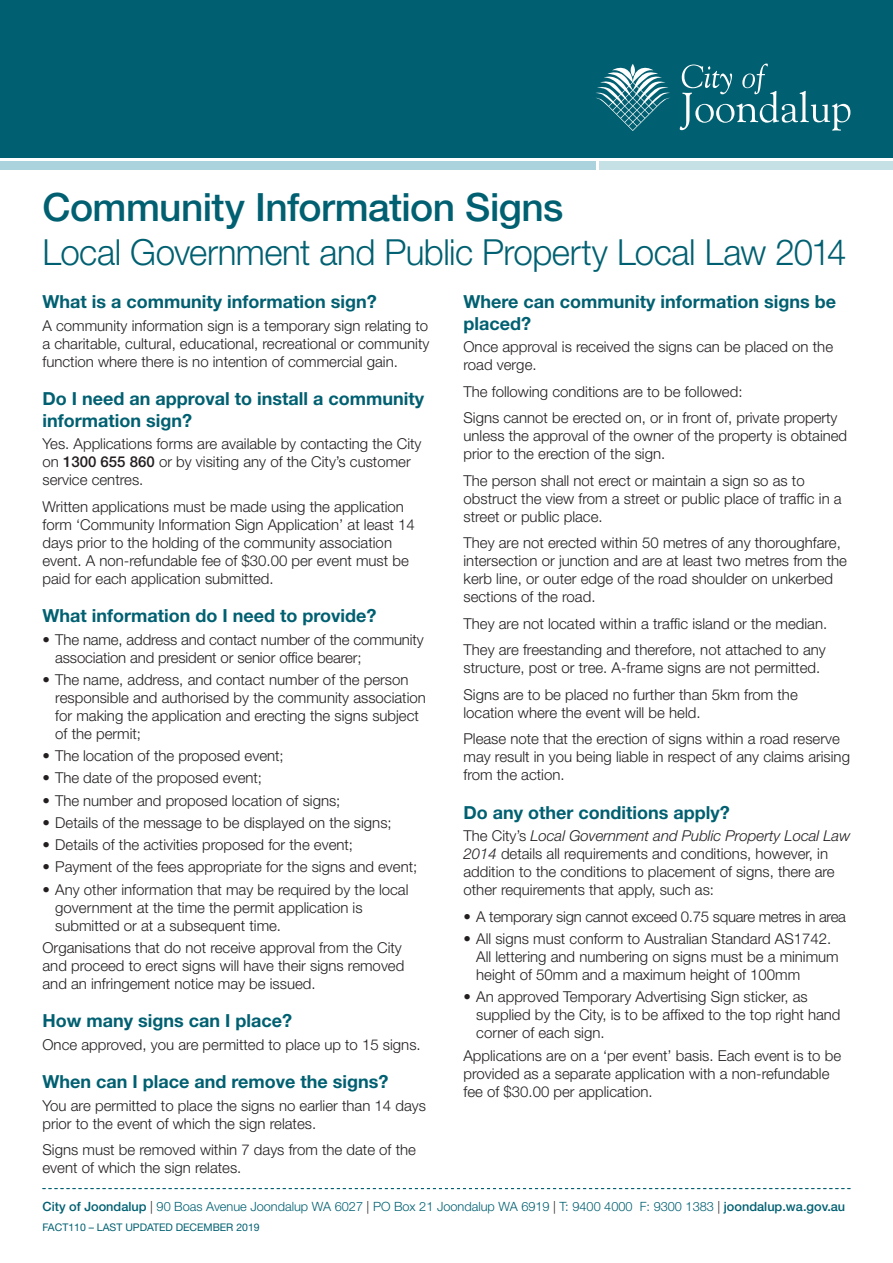
<style>
.page{position:relative;width:893px;height:1263px;background:#fff}
.page>*{position:absolute;margin:0;border:0;box-sizing:border-box;transform-origin:0 0}
.MAIN_HEAD__Top_Line{font:500 39px "Helvetica Neue";letter-spacing:-.015em;color:#006071}
.MAIN_HEAD__Bottom_Li{font:300 36px "Helvetica Neue";letter-spacing:-.015em;color:#006071}
.TEXT__Sub_Heading_A{font:700 18px/21.6px "Helvetica Neue";color:#006071}
.TEXT__Body{font:300 15px/18px "Helvetica Neue";color:#231f20}
.TEXT__Body-2{font:300 15px "Helvetica Neue";letter-spacing:-.02em;color:#231f20}
.t1{font:300 12.75px "Helvetica Neue";color:#006071}
.t2{font:10.5px "Helvetica Neue";color:#006071}
.s1{font-weight:500}
.s2{font-style:italic}
.s3{color:#231f20}
</style>
<div class="page">
<div style="left:0;top:0;width:893px;height:157px;background:#006071"></div>
<svg style="left:596px;top:64px;width:254px;height:67px"></svg>
<div style="left:0;top:162px;width:595px;height:8px;background:#abd3de"></div>
<div style="left:600px;top:162px;width:293px;height:8px;background:#c6e1e5"></div>
<svg style="left:43px;top:1188px;width:807px;height:1px"></svg>
<p class="MAIN_HEAD__Top_Line" style="left:43px;top:184px;width:522px">Community Information Signs</p>
<p class="MAIN_HEAD__Bottom_Li" style="left:43px;top:230px;width:805px">Local Government and Public Property Local Law 2014</p>
<p class="TEXT__Sub_Heading_A" style="left:43px;top:291px;width:336px">What is a community information sign?</p>
<p class="TEXT__Body" style="left:43px;top:316px;width:388px;text-align:justify">A community information sign is a temporary sign relating to a charitable, cultural, educational, recreational or community function where there is no intention of commercial gain.</p>
<p class="TEXT__Sub_Heading_A" style="left:43px;top:388px;width:383px">Do I need an approval to install a community information sign?</p>
<p class="TEXT__Body" style="left:43px;top:434px;width:380px">Yes. Applications forms are available by contacting the City on <span class="s1">1300 655 860</span> or by visiting any of the City’s customer service centres.</p>
<p class="TEXT__Body" style="left:43px;top:497px;width:374px">Written applications must be made using the application form ‘Community Information Sign Application’ at least 14 days prior to the holding of the community association event. A non-refundable fee of $30.00 per event must be paid for each application submitted.</p>
<p class="TEXT__Sub_Heading_A" style="left:43px;top:605px;width:335px">What information do I need to provide?</p>
<p class="TEXT__Body" style="left:55px;top:630px;width:370px;text-indent:-13px">• The name, address and contact number of the community association and president or senior office bearer;</p>
<p class="TEXT__Body" style="left:55px;top:670px;width:372px;text-indent:-13px">• The name, address, and contact number of the person responsible and authorised by the community association for making the application and erecting the signs subject of the permit;</p>
<p class="TEXT__Body" style="left:43px;top:746px;width:243px">• The location of the proposed event;</p>
<p class="TEXT__Body" style="left:43px;top:769px;width:221px">• The date of the proposed event;</p>
<p class="TEXT__Body" style="left:43px;top:791px;width:299px">• The number and proposed location of signs;</p>
<p class="TEXT__Body" style="left:43px;top:813px;width:351px">• Details of the message to be displayed on the signs;</p>
<p class="TEXT__Body" style="left:43px;top:835px;width:312px">• Details of the activities proposed for the event;</p>
<p class="TEXT__Body" style="left:43px;top:858px;width:376px">• Payment of the fees appropriate for the signs and event;</p>
<p class="TEXT__Body" style="left:55px;top:880px;width:355px;text-indent:-13px">• Any other information that may be required by the local government at the time the permit application is submitted or at a subsequent time.</p>
<p class="TEXT__Body" style="left:43px;top:938px;width:363px">Organisations that do not receive approval from the City and proceed to erect signs will have their signs removed and an infringement notice may be issued.</p>
<p class="TEXT__Sub_Heading_A" style="left:43px;top:1010px;width:251px">How many signs can I place?</p>
<p class="TEXT__Body" style="left:43px;top:1035px;width:380px">Once approved, you are permitted to place up to 15 signs.</p>
<p class="TEXT__Sub_Heading_A" style="left:43px;top:1071px;width:347px">When can I place and remove the signs?</p>
<p class="TEXT__Body" style="left:43px;top:1096px;width:385px">You are permitted to place the signs no earlier than 14 days prior to the event of which the sign relates.</p>
<p class="TEXT__Body" style="left:43px;top:1140px;width:375px">Signs must be removed within 7 days from the date of the event of which the sign relates.</p>
<p class="TEXT__Sub_Heading_A" style="left:463px;top:291px;width:374px">Where can community information signs be placed?</p>
<p class="TEXT__Body" style="left:463px;top:338px;width:371px">Once approval is received the signs can be placed on the road verge.</p>
<p class="TEXT__Body" style="left:463px;top:382px;width:280px">The following conditions are to be followed:</p>
<p class="TEXT__Body" style="left:463px;top:409px;width:385px">Signs cannot be erected on, or in front of, private property unless the approval of the owner of the property is obtained prior to the erection of the sign.</p>
<p class="TEXT__Body" style="left:463px;top:471px;width:380px">The person shall not erect or maintain a sign so as to obstruct the view from a street or public place of traffic in a street or public place.</p>
<p class="TEXT__Body" style="left:463px;top:534px;width:385px">They are not erected within 50 metres of any thoroughfare, intersection or junction and are at least two metres from the kerb line, or outer edge of the road shoulder on unkerbed sections of the road.</p>
<p class="TEXT__Body" style="left:463px;top:614px;width:365px">They are not located within a traffic island or the median.</p>
<p class="TEXT__Body" style="left:463px;top:641px;width:364px">They are freestanding and therefore, not attached to any structure, post or tree. A-frame signs are not permitted.</p>
<p class="TEXT__Body" style="left:463px;top:685px;width:336px">Signs are to be placed no further than 5km from the location where the event will be held.</p>
<p class="TEXT__Body" style="left:463px;top:730px;width:388px">Please note that the erection of signs within a road reserve may result in you being liable in respect of any claims arising from the action.</p>
<p class="TEXT__Sub_Heading_A" style="left:463px;top:801px;width:268px">Do any other conditions apply?</p>
<p class="TEXT__Body" style="left:463px;top:826px;width:388px">The City’s <span class="s2">Local Government and Public Property Local Law 2014</span> details all requirements and conditions, however, in addition to the conditions to placement of signs, there are other requirements that apply, such as:</p>
<p class="TEXT__Body-2" style="left:463px;top:907px;width:384px">• A temporary sign cannot exceed 0.75 square metres in area</p>
<p class="TEXT__Body" style="left:476px;top:929px;width:364px;text-indent:-13px">• All signs must conform to Australian Standard AS1742.<br>All lettering and numbering on signs must be a minimum height of 50mm and a maximum height of 100mm</p>
<p class="TEXT__Body" style="left:476px;top:987px;width:366px;text-indent:-13px">• An approved Temporary Advertising Sign sticker, as supplied by the City, is to be affixed to the top right hand corner of each sign.</p>
<p class="TEXT__Body" style="left:463px;top:1046px;width:379px">Applications are on a ‘per event’ basis. Each event is to be provided as a separate application with a non-refundable fee of $30.00 per application.</p>
<p class="t1" style="left:43px;top:1199px;width:804px"><span class="s1">City of Joondalup</span> <span class="s3">|</span> 90 Boas Avenue Joondalup WA 6027 <span class="s3">|</span> PO Box 21 Joondalup WA 6919 <span class="s3">|</span> T: 9400 4000 F: 9300 1383 <span class="s3">|</span> <span class="s1">joondalup.wa.gov.au</span></p>
<p class="t2" style="left:43px;top:1221px;width:219px">FACT110 – LAST UPDATED DECEMBER 2019</p>
</div>
